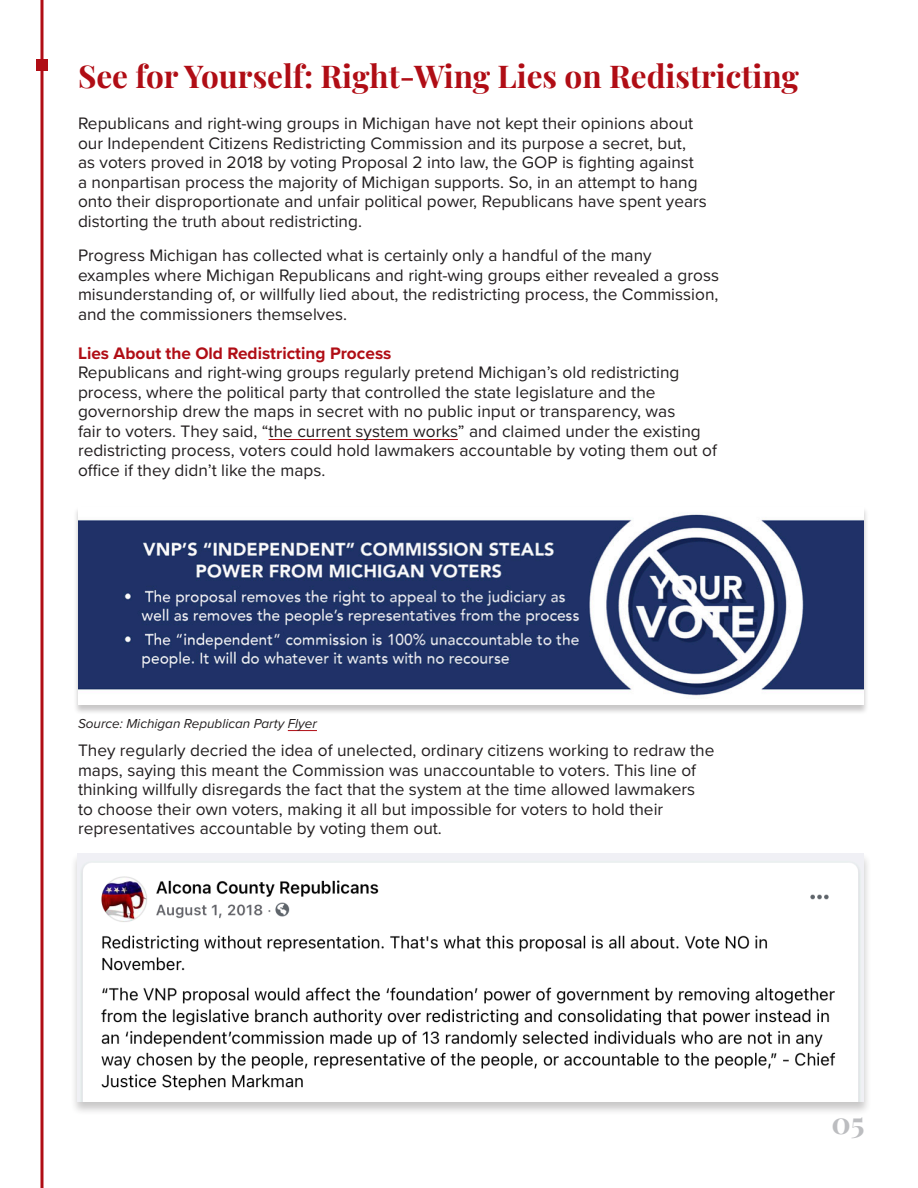
<style>
.page{position:relative;width:918px;height:1188px;background:#fff}
.page>*{position:absolute;margin:0;border:0;box-sizing:border-box;transform-origin:0 0}
.t1{font:700 31.5px "Playfair Display";color:#b00d15}
.t2{font:700 30px "Playfair Display";color:#bcbdc0}
.t3{font:17.25px/19.5px "Proxima Nova";color:#231f20}
.t4{font:700 17.25px "Proxima Nova";color:#b00d15}
.t5{font:italic 13.5px "Proxima Nova";color:#231f20}
</style>
<div class="page">
<hr style="left:269px;top:439px;width:189px;height:1px;background:#b00d15">
<hr style="left:40px;top:0;width:3px;height:65px;background:#b00d15">
<div style="left:36px;top:59px;width:12px;height:12px;background:#b00d15"></div>
<hr style="left:40px;top:65px;width:3px;height:1123px;background:#b00d15">
<div style="left:73px;top:507px;width:796px;height:208px;background:#231f20;opacity:.25"></div>
<img style="left:78px;top:507px;width:786px;height:198px">
<svg style="left:288px;top:730px;width:29px;height:1px"></svg>
<div style="left:71px;top:853px;width:801px;height:263px;background:#231f20;opacity:.25"></div>
<img style="left:78px;top:853px;width:786px;height:249px">
<p class="t1" style="left:78px;top:51px;width:722px">See for Yourself: Right-Wing Lies on Redistricting</p>
<p class="t3" style="left:78px;top:113px;width:630px">Republicans and right-wing groups in Michigan have not kept their opinions about our Independent Citizens Redistricting Commission and its purpose a secret, but, as voters proved in 2018 by voting Proposal 2 into law, the GOP is fighting against a nonpartisan process the majority of Michigan supports. So, in an attempt to hang onto their disproportionate and unfair political power, Republicans have spent years distorting the truth about redistricting.</p>
<p class="t3" style="left:78px;top:245px;width:643px">Progress Michigan has collected what is certainly only a handful of the many examples where Michigan Republicans and right-wing groups either revealed a gross misunderstanding of, or willfully lied about, the redistricting process, the Commission, and the commissioners themselves.</p>
<p class="t4" style="left:78px;top:340px;width:315px">Lies About the Old Redistricting Process</p>
<p class="t3" style="left:78px;top:362px;width:640px">Republicans and right-wing groups regularly pretend Michigan’s old redistricting process, where the political party that controlled the state legislature and the governorship drew the maps in secret with no public input or transparency, was<br>fair to voters. They said, “the current system works” and claimed under the existing redistricting process, voters could hold lawmakers accountable by voting them out of office if they didn’t like the maps.</p>
<p class="t5" style="left:78px;top:714px;width:240px">Source: Michigan Republican Party Flyer</p>
<p class="t3" style="left:78px;top:740px;width:638px">They regularly decried the idea of unelected, ordinary citizens working to redraw the maps, saying this meant the Commission was unaccountable to voters. This line of thinking willfully disregards the fact that the system at the time allowed lawmakers<br>to choose their own voters, making it all but impossible for voters to hold their representatives accountable by voting them out.</p>
<p class="t2" style="left:831px;top:1099px;width:35px">05</p>
</div>
